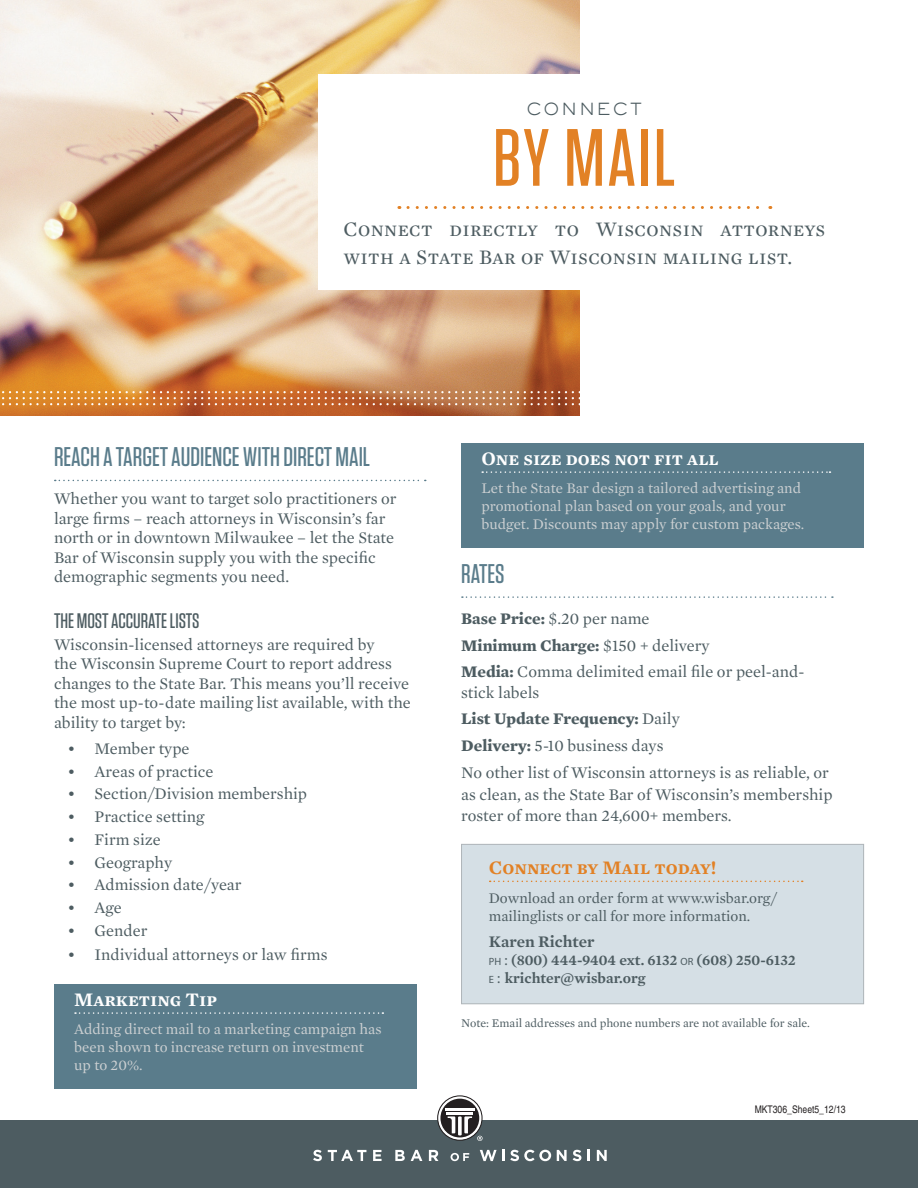
<style>
.page{position:relative;width:918px;height:1188px;background:#fff}
.page>*{position:absolute;margin:0;border:0;box-sizing:border-box;transform-origin:0 0}
.t1{font:500 81px "Tungsten";color:#e28125}
.t2{font:500 27px "Tungsten";color:#5a7c8b}
.t3{font:21px/28.5px "Mercury Text G1 Roman SC";letter-spacing:.02em;color:#4d5c61}
.t4{font:500 21px "Tungsten";color:#4d5c61}
.t5{font:19.5px "Mercury Text G1 Semibold SC";color:#fff}
.t6{font:19.5px "Mercury Text G1 Semibold SC";color:#e28125}
.t7{font:16.5px/19.5px "Mercury Text G1";color:#4d5c61}
.t8{font:600 16.5px "Mercury Text G1";color:#4d5c61}
.t9{font:300 16.5px "Sackers Gothic Std";letter-spacing:.105em;color:#4d5c61}
.t10{font:15px/18px "Mercury Text G1";color:#ccd0d2}
.t11{font:15px/18px "Mercury Text G1";color:#4d5c61}
.t12{font:600 15px/18px "Mercury Text G1";color:#4d5c61}
.t13{font:12px "Mercury Text G1";color:#4d5c61}
.t14{font:condensed 10.5px "Helvetica";color:#231f20}
.s1{font-weight:700}
.s2{font-family:"Myriad Pro";font-weight:400;font-size:10.5px}
.s3{font-family:"Myriad Pro";font-weight:400}
</style>
<div class="page">
<img style="left:0;top:0;width:580px;height:416px">
<div style="left:318px;top:74px;width:540px;height:216px;background:#fff"></div>
<svg style="left:55px;top:480px;width:371px;height:1px"></svg>
<svg style="left:462px;top:596px;width:371px;height:2px"></svg>
<svg style="left:408px;top:206px;width:363px;height:3px"></svg>
<svg style="left:0;top:391px;width:580px;height:14px"></svg>
<div style="left:461px;top:444px;width:403px;height:104px;background:#5a7c8b"></div>
<svg style="left:482px;top:471px;width:349px;height:2px"></svg>
<div style="left:462px;top:844px;width:402px;height:160px;background:#d5dfe5"></div>
<svg style="left:490px;top:881px;width:313px;height:1px"></svg>
<div style="left:461px;top:844px;width:403px;height:160px;border:1px solid #afb5b9"></div>
<div style="left:0;top:1120px;width:918px;height:68px;background:#4d5c61"></div>
<svg style="left:313px;top:1150px;width:9px;height:11px"></svg>
<svg style="left:328px;top:1150px;width:38px;height:11px"></svg>
<svg style="left:373px;top:1150px;width:9px;height:11px"></svg>
<svg style="left:395px;top:1150px;width:10px;height:11px"></svg>
<svg style="left:411px;top:1150px;width:11px;height:11px"></svg>
<svg style="left:429px;top:1150px;width:9px;height:11px"></svg>
<svg style="left:451px;top:1153px;width:18px;height:8px"></svg>
<svg style="left:480px;top:1150px;width:24px;height:11px"></svg>
<svg style="left:510px;top:1150px;width:41px;height:11px"></svg>
<svg style="left:557px;top:1150px;width:10px;height:11px"></svg>
<svg style="left:573px;top:1150px;width:8px;height:11px"></svg>
<svg style="left:588px;top:1150px;width:2px;height:11px"></svg>
<svg style="left:597px;top:1150px;width:10px;height:11px"></svg>
<svg style="left:437px;top:1095px;width:46px;height:46px"></svg>
<div style="left:54px;top:985px;width:363px;height:104px;background:#5a7c8b"></div>
<svg style="left:75px;top:1012px;width:308px;height:2px"></svg>
<p class="t9" style="left:527px;top:98px;width:117px">CONNECT</p>
<h1 class="t1" style="left:493px;top:115px;width:99px">BY MAIL</h1>
<p class="t3" style="left:343px;top:214px;width:483px">Connect directly to Wisconsin attorneys with a State Bar of Wisconsin mailing list.</p>
<h2 class="t2" style="left:54px;top:443px;width:318px">REACH A TARGET AUDIENCE WITH DIRECT MAIL</h2>
<p class="t7" style="left:54px;top:488px;width:344px">Whether you want to target solo practitioners or large firms – reach attorneys in Wisconsin’s far north or in downtown Milwaukee – let the State Bar of Wisconsin supply you with the specific demographic segments you need.</p>
<p class="t4" style="left:54px;top:610px;width:147px">THE MOST ACCURATE LISTS</p>
<p class="t7" style="left:54px;top:634px;width:358px">Wisconsin-licensed attorneys are required by<br>the Wisconsin Supreme Court to report address changes to the State Bar. This means you’ll receive the most up-to-date mailing list available, with the ability to target by:</p>
<p class="t7" style="left:67px;top:738px;width:124px">• Member type</p>
<p class="t7" style="left:67px;top:761px;width:148px">• Areas of practice</p>
<p class="t7" style="left:67px;top:783px;width:241px">• Section/Division membership</p>
<p class="t7" style="left:67px;top:806px;width:139px">• Practice setting</p>
<p class="t7" style="left:67px;top:829px;width:95px">• Firm size</p>
<p class="t7" style="left:67px;top:852px;width:106px">• Geography</p>
<p class="t7" style="left:67px;top:874px;width:176px">• Admission date/year</p>
<p class="t7" style="left:67px;top:897px;width:56px">• Age</p>
<p class="t7" style="left:67px;top:920px;width:81px">• Gender</p>
<p class="t7" style="left:67px;top:944px;width:261px">• Individual attorneys or law firms</p>
<p class="t5" style="left:74px;top:987px;width:144px">Marketing Tip</p>
<p class="t10" style="left:74px;top:1020px;width:309px">Adding direct mail to a marketing campaign has been shown to increase return on investment up to 20%.</p>
<p class="t5" style="left:481px;top:446px;width:239px">One size does not fit all</p>
<p class="t10" style="left:481px;top:479px;width:324px">Let the State Bar design a tailored advertising and promotional plan based on your goals, and your budget. Discounts may apply for custom packages.</p>
<h2 class="t2" style="left:461px;top:559px;width:45px">RATES</h2>
<p class="t7" style="left:461px;top:605px;width:345px;line-height:26.4px"><span class="s1">Base Price:</span> $.20 per name<br><span class="s1">Minimum Charge:</span> $150 + delivery<br><span class="s1">Media:</span> Comma delimited email file or peel-and-</p>
<p class="t7" style="left:461px;top:678px;width:369px;line-height:26.8px">stick labels<br><span class="s1">List Update Frequency:</span> Daily<br><span class="s1">Delivery:</span> 5-10 business days<br>No other list of Wisconsin attorneys is as reliable, or</p>
<p class="t7" style="left:461px;top:783px;width:373px;line-height:21px">as clean, as the State Bar of Wisconsin’s membership roster of more than 24,600+ members.</p>
<p class="t6" style="left:489px;top:855px;width:229px">Connect by Mail today!</p>
<p class="t11" style="left:489px;top:888px;width:289px">Download an order form at www.wisbar.org/ mailinglists or call for more information.</p>
<p class="t8" style="left:489px;top:929px;width:107px">Karen Richter</p>
<p class="t12" style="left:489px;top:950px;width:308px"><span class="s2">PH</span> <span class="s3">:</span> (800) 444-9404 ext. 6132 <span class="s2">OR</span> (608) 250-6132<br><span class="s2">E</span> <span class="s3">:</span> krichter@wisbar.org</p>
<p class="t13" style="left:461px;top:1014px;width:350px">Note: Email addresses and phone numbers are not available for sale.</p>
<p class="t14" style="left:755px;top:1103px;width:92px">MKT306_Sheet5_12/13</p>
</div>
